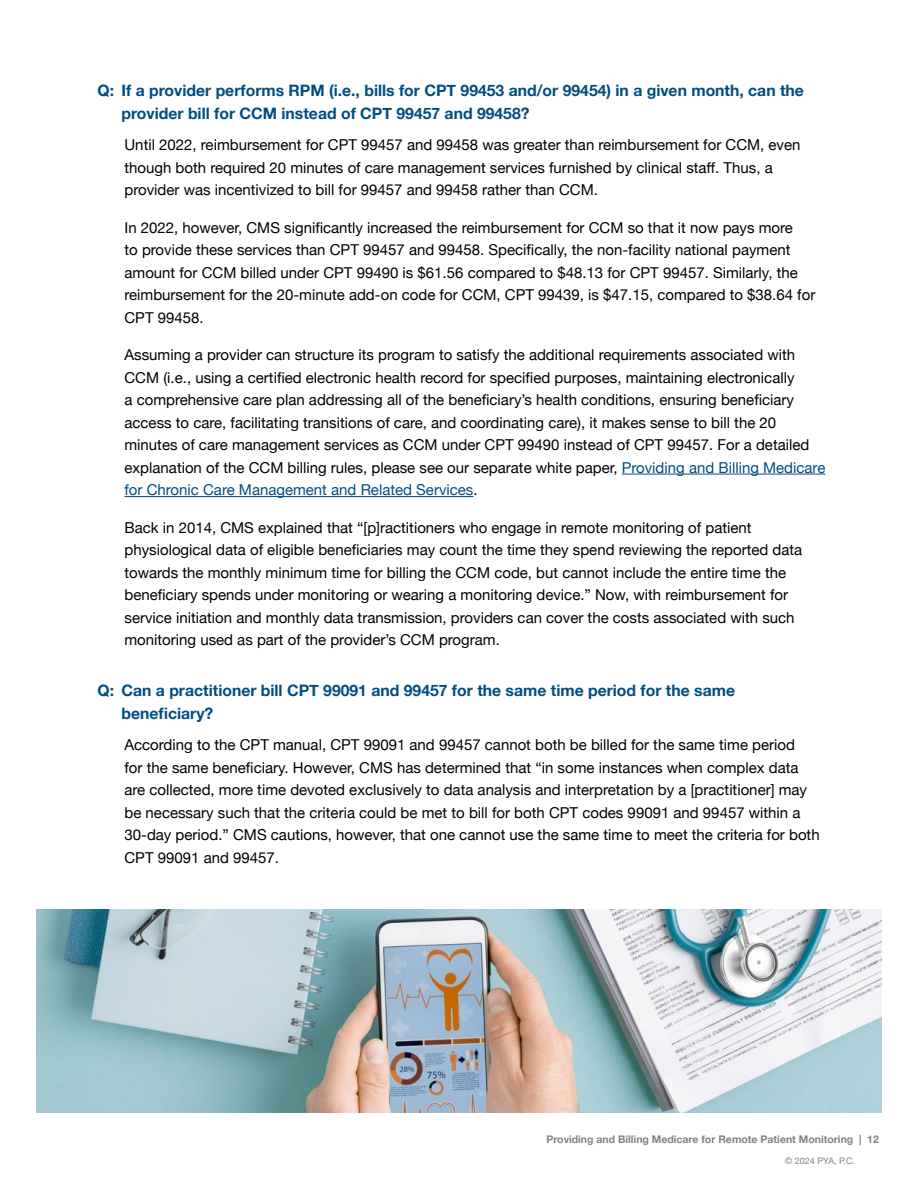
<style>
.page{position:relative;width:918px;height:1188px;background:#fff}
.page>*{position:absolute;margin:0;border:0;box-sizing:border-box;transform-origin:0 0}
.t1{font:700 15.75px/22.5px "Helvetica Neue";color:#004d83}
.t2{font:15px/22.5px "Helvetica Neue";color:#000}
.t3{font:700 10.5px "Helvetica Neue";color:#808285}
.t4{font:9px "Helvetica Neue";color:#808285}
.s1{color:#004d83}
</style>
<div class="page">
<hr style="left:622px;top:474px;width:203px;height:1px;background:#004d83">
<hr style="left:124px;top:496px;width:349px;height:1px;background:#004d83">
<img style="left:37px;top:909px;width:844px;height:203px">
<p class="t1" style="left:122px;top:80px;width:684px;text-indent:-24px">Q: If a provider performs RPM (i.e., bills for CPT 99453 and/or 99454) in a given month, can the provider bill for CCM instead of CPT 99457 and 99458?</p>
<p class="t2" style="left:124px;top:134px;width:678px">Until 2022, reimbursement for CPT 99457 and 99458 was greater than reimbursement for CCM, even though both required 20 minutes of care management services furnished by clinical staff. Thus, a provider was incentivized to bill for 99457 and 99458 rather than CCM.</p>
<p class="t2" style="left:124px;top:217px;width:692px">In 2022, however, CMS significantly increased the reimbursement for CCM so that it now pays more<br>to provide these services than CPT 99457 and 99458. Specifically, the non-facility national payment amount for CCM billed under CPT 99490 is $61.56 compared to $48.13 for CPT 99457. Similarly, the reimbursement for the 20-minute add-on code for CCM, CPT 99439, is $47.15, compared to $38.64 for CPT 99458.</p>
<p class="t2" style="left:124px;top:344px;width:702px">Assuming a provider can structure its program to satisfy the additional requirements associated with CCM (i.e., using a certified electronic health record for specified purposes, maintaining electronically<br>a comprehensive care plan addressing all of the beneficiary’s health conditions, ensuring beneficiary access to care, facilitating transitions of care, and coordinating care), it makes sense to bill the 20 minutes of care management services as CCM under CPT 99490 instead of CPT 99457. For a detailed explanation of the CCM billing rules, please see our separate white paper, <span class="s1">Providing and Billing Medicare for Chronic Care Management and Related Services</span>.</p>
<p class="t2" style="left:124px;top:517px;width:679px">Back in 2014, CMS explained that “[p]ractitioners who engage in remote monitoring of patient physiological data of eligible beneficiaries may count the time they spend reviewing the reported data towards the monthly minimum time for billing the CCM code, but cannot include the entire time the beneficiary spends under monitoring or wearing a monitoring device.” Now, with reimbursement for service initiation and monthly data transmission, providers can cover the costs associated with such monitoring used as part of the provider’s CCM program.</p>
<p class="t1" style="left:122px;top:680px;width:615px;text-indent:-24px">Q: Can a practitioner bill CPT 99091 and 99457 for the same time period for the same beneficiary?</p>
<p class="t2" style="left:124px;top:734px;width:697px">According to the CPT manual, CPT 99091 and 99457 cannot both be billed for the same time period<br>for the same beneficiary. However, CMS has determined that “in some instances when complex data are collected, more time devoted exclusively to data analysis and interpretation by a [practitioner] may be necessary such that the criteria could be met to bill for both CPT codes 99091 and 99457 within a 30-day period.” CMS cautions, however, that one cannot use the same time to meet the criteria for both CPT 99091 and 99457.</p>
<p class="t3" style="left:546px;top:1131px;width:334px">Providing and Billing Medicare for Remote Patient Monitoring | 12</p>
<p class="t4" style="left:785px;top:1154px;width:71px">© 2024 PYA, P.C.</p>
</div>
